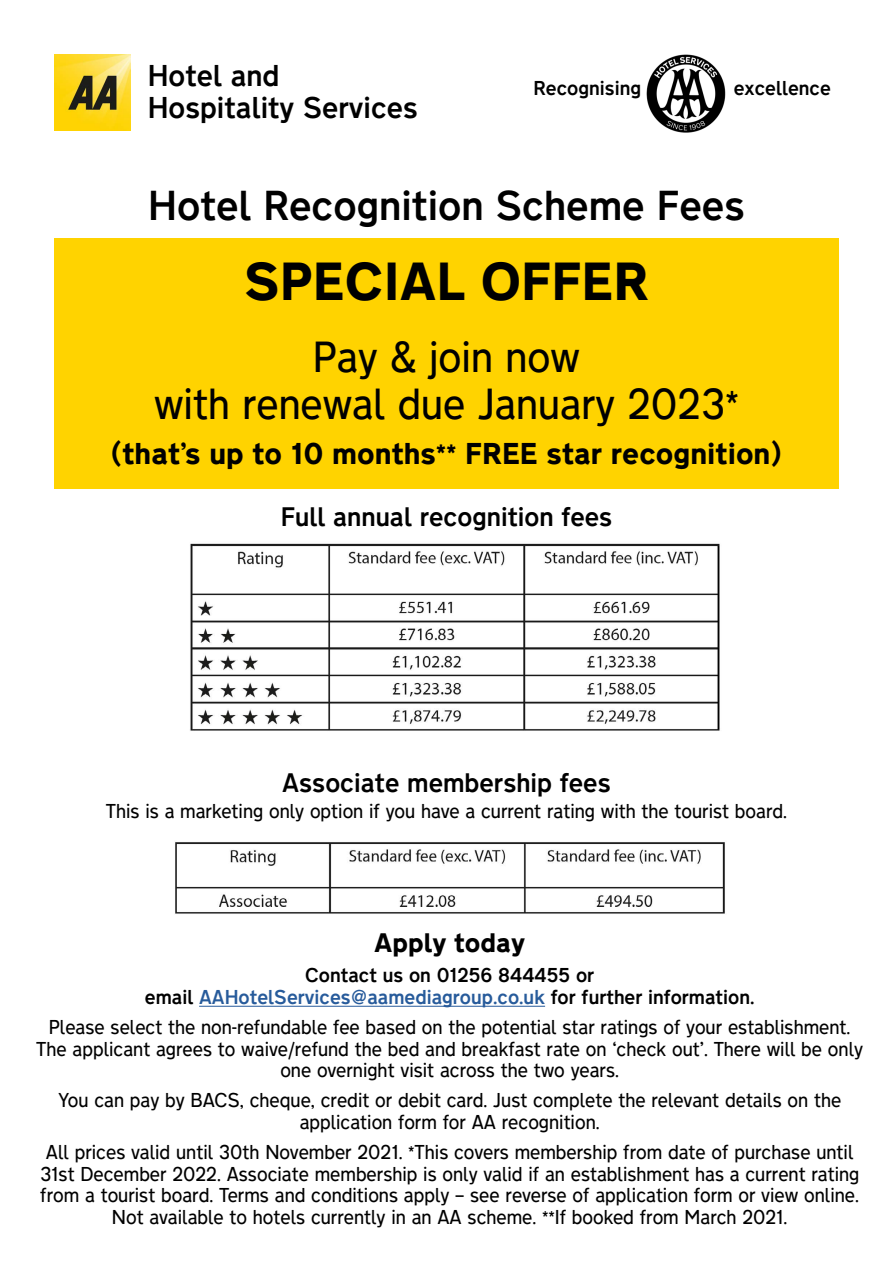
<style>
.page{position:relative;width:893px;height:1263px;background:#fff}
.page>*{position:absolute;margin:0;border:0;box-sizing:border-box;transform-origin:0 0}
.t1{font:800 48px "Transport New";color:#000}
.t2{font:300 39px/46.8px "Transport New";color:#000;text-align:center}
.t3{font:500 37.5px "Transport New";color:#000}
.t4{font:800 27px "Transport New";color:#000}
.t5{font:500 27px/32.4px "Transport New";color:#000}
.t6{font:500 24px "Transport New";color:#000}
.t7{font:800 24px "Transport New";color:#000}
.t8{font:300 18px/21.6px "Transport New";color:#000;text-align:center}
.t9{font:500 18px/21.6px "Transport New";color:#000;text-align:center}
.s1{color:#275b9b}
</style>
<div class="page">
<img style="left:54px;top:54px;width:76px;height:76px">
<img style="left:646px;top:54px;width:79px;height:78px">
<div style="left:54px;top:238px;width:785px;height:251px;background:#ffd300"></div>
<img style="left:190px;top:543px;width:530px;height:188px">
<img style="left:175px;top:842px;width:550px;height:72px">
<hr style="left:199px;top:1006px;width:346px;height:1px;background:#275b9b">
<h3 class="t5" style="left:148px;top:58px;width:271px">Hotel and<br>Hospitality Services</h3>
<p class="t9" style="left:534px;top:76px;width:109px">Recognising</p>
<p class="t9" style="left:734px;top:76px;width:99px">excellence</p>
<h3 class="t3" style="left:148px;top:176px;width:598px">Hotel Recognition Scheme Fees</h3>
<h1 class="t1" style="left:244px;top:243px;width:406px">SPECIAL OFFER</h1>
<h2 class="t2" style="left:154px;top:332px;width:586px">Pay &amp; join now<br>with renewal due January 2023*</h2>
<h3 class="t4" style="left:111px;top:433px;width:672px">(that’s up to 10 months** FREE star recognition)</h3>
<h3 class="t6" style="left:281px;top:497px;width:333px">Full annual recognition fees</h3>
<h3 class="t6" style="left:282px;top:764px;width:330px">Associate membership fees</h3>
<p class="t8" style="left:106px;top:799px;width:683px">This is a marketing only option if you have a current rating with the tourist board.</p>
<h3 class="t7" style="left:374px;top:924px;width:153px">Apply today</h3>
<p class="t9" style="left:145px;top:963px;width:611px">Contact us on 01256 844455 or<br>email <span class="s1">AAHotelServices@aamediagroup.co.uk</span> for further information.</p>
<p class="t8" style="left:36px;top:1015px;width:828px">Please select the non-refundable fee based on the potential star ratings of your establishment.<br>The applicant agrees to waive/refund the bed and breakfast rate on ‘check out’. There will be only one overnight visit across the two years.</p>
<p class="t8" style="left:58px;top:1089px;width:785px">You can pay by BACS, cheque, credit or debit card. Just complete the relevant details on the application form for AA recognition.</p>
<p class="t8" style="left:40px;top:1140px;width:821px">All prices valid until 30th November 2021. *This covers membership from date of purchase until 31st December 2022. Associate membership is only valid if an establishment has a current rating from a tourist board. Terms and conditions apply – see reverse of application form or view online.<br>Not available to hotels currently in an AA scheme. **If booked from March 2021.</p>
</div>
